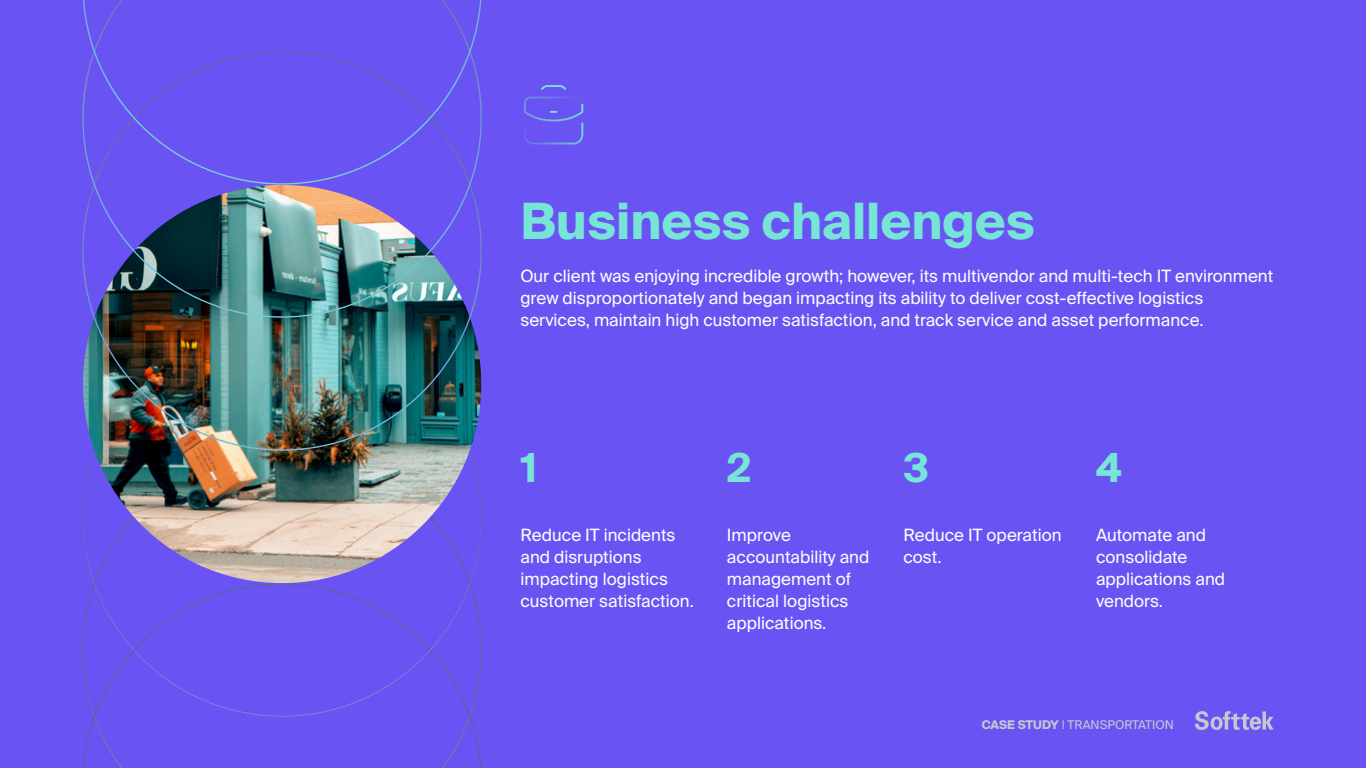
<style>
.page{position:relative;width:1366px;height:768px;background:#6954f3}
.page>*{position:absolute;margin:0;border:0;box-sizing:border-box;transform-origin:0 0}
.t1{font:700 50px "Suisse Intl";color:#77e5d5}
.t2{font:700 40px "Suisse Intl";color:#77e5d5}
.t3{font:17px/22px "Suisse Intl";color:#fff}
.t4{font:12px "Suisse Intl";color:#c7c7d1}
.s1{font-weight:700}
</style>
<div class="page">
<svg style="left:83px;top:451px;width:399px;height:266px"></svg>
<img style="left:83px;top:185px;width:398px;height:398px;border-radius:199px">
<img style="left:83px;top:318px;width:399px;height:133px">
<img style="left:82px;top:0;width:400px;height:318px">
<svg style="left:83px;top:0;width:398px;height:185px"></svg>
<svg style="left:1195px;top:711px;width:79px;height:19px"></svg>
<svg style="left:541px;top:85px;width:25px;height:5px"></svg>
<svg style="left:524px;top:97px;width:59px;height:47px"></svg>
<p class="t1" style="left:521px;top:192px;width:516px">Business challenges</p>
<p class="t3" style="left:521px;top:265px;width:754px">Our client was enjoying incredible growth; however, its multivendor and multi-tech IT environment grew disproportionately and began impacting its ability to deliver cost-effective logistics services, maintain high customer satisfaction, and track service and asset performance.</p>
<p class="t2" style="left:521px;top:445px;width:18px">1</p>
<p class="t2" style="left:727px;top:445px;width:26px">2</p>
<p class="t2" style="left:903px;top:445px;width:27px">3</p>
<p class="t2" style="left:1096px;top:445px;width:27px">4</p>
<p class="t3" style="left:521px;top:524px;width:175px">Reduce IT incidents and disruptions impacting logistics customer satisfaction.</p>
<p class="t3" style="left:727px;top:524px;width:144px">Improve accountability and management of critical logistics applications.</p>
<p class="t3" style="left:903px;top:524px;width:160px">Reduce IT operation cost.</p>
<p class="t3" style="left:1096px;top:524px;width:131px">Automate and consolidate applications and vendors.</p>
<p class="t4" style="left:982px;top:718px;width:194px"><span class="s1">CASE STUDY</span> | TRANSPORTATION</p>
</div>
